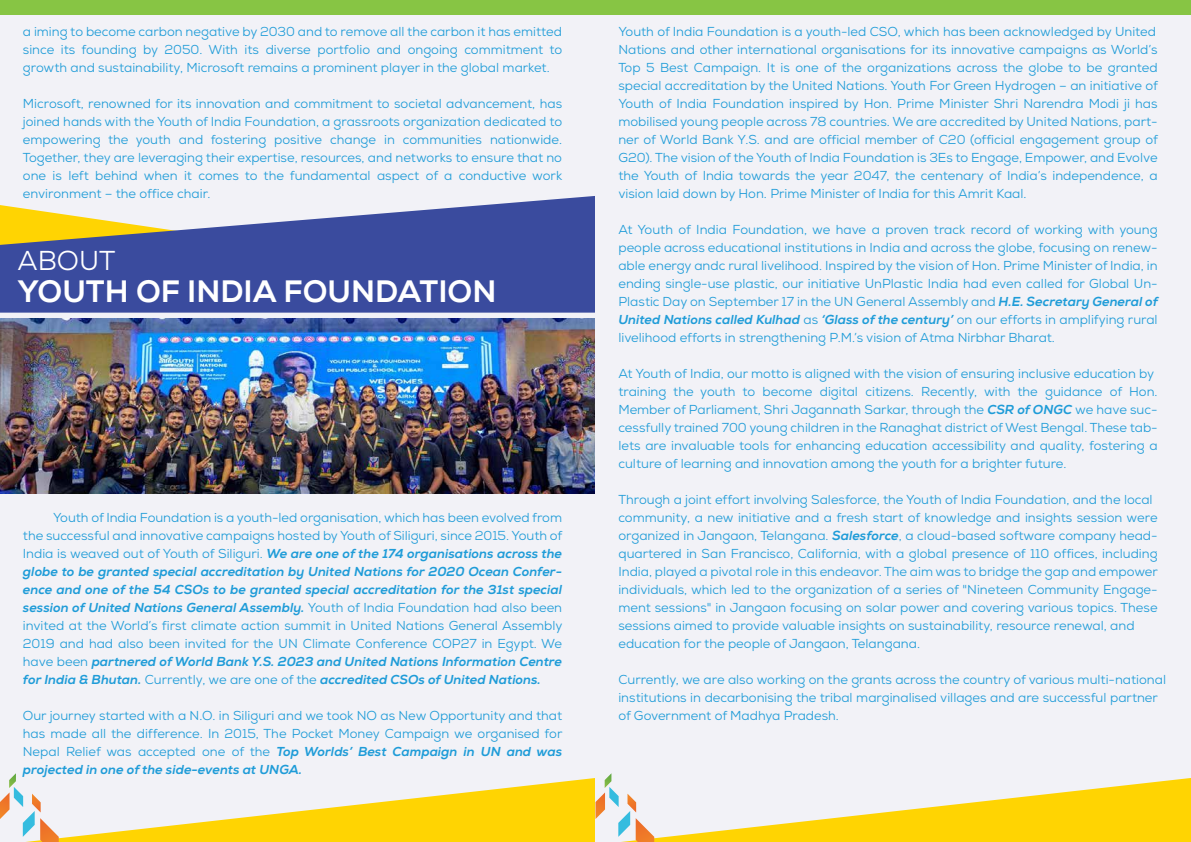
<style>
.page{position:relative;width:1191px;height:842px;background:#fff}
.page>*{position:absolute;margin:0;border:0;box-sizing:border-box;transform-origin:0 0}
.t1{font:800 30.9px "Nexa";color:#fff}
.t2{font:27.3px "Nexa";color:#fff}
.t3{font:13px/18px "Nexa";color:#1f9cd8;text-align:justify}
.s1{font-weight:800;font-style:italic}
</style>
<div class="page">
<div style="left:0;top:0;width:595px;height:842px;background:#f2f2f7"></div>
<img style="left:0;top:319px;width:595px;height:175px">
<svg style="left:0;top:196px;width:595px;height:117px;fill:#3a4b9e"></svg>
<div style="left:0;top:0;width:595px;height:15px;background:#87c544"></div>
<div style="left:595px;top:0;width:596px;height:842px;background:#f2f2f7"></div>
<svg style="left:0;top:773px;width:1191px;height:69px"></svg>
<div style="left:595px;top:0;width:596px;height:15px;background:#87c544"></div>
<p class="t3" style="left:23px;top:23px;width:541px">a iming to become carbon negative by 2030 and to remove all the carbon it has emitted since its founding by 2050. With its diverse portfolio and ongoing commitment to growth and sustainability, Microsoft remains a prominent player in the global market.</p>
<p class="t3" style="left:23px;top:95px;width:541px">Microsoft, renowned for its innovation and commitment to societal advancement, has joined hands with the Youth of India Foundation, a grassroots organization dedicated to empowering the youth and fostering positive change in communities nationwide.<br>Together, they are leveraging their expertise, resources, and networks to ensure that no one is left behind when it comes to the fundamental aspect of a conductive work environment – the office chair.</p>
<h2 class="t2" style="left:18px;top:243px;width:99px">ABOUT</h2>
<h1 class="t1" style="left:18px;top:272px;width:480px">YOUTH OF INDIA FOUNDATION</h1>
<p class="t3" style="left:23px;top:508px;width:541px;text-indent:30px">Youth of India Foundation is a youth-led organisation, which has been evolved from the successful and innovative campaigns hosted by Youth of Siliguri, since 2015. Youth of India is weaved out of Youth of Siliguri. <span class="s1">We are one of the 174 organisations across the globe to be granted special accreditation by United Nations for 2020 Ocean Confer&shy;ence and one of the 54 CSOs to be granted special accreditation for the 31st special session of United Nations General Assembly.</span> Youth of India Foundation had also been invited at the World’s first climate action summit in United Nations General Assembly 2019 and had also been invited for the UN Climate Conference COP27 in Egypt. We have been <span class="s1">partnered of World Bank Y.S. 2023 and United Nations Information Centre for India &amp; Bhutan.</span> Currently, we are one of the <span class="s1">accredited CSOs of United Nations.</span></p>
<p class="t3" style="left:23px;top:706px;width:541px">Our journey started with a N.O. in Siliguri and we took NO as New Opportunity and that has made all the difference. In 2015, The Pocket Money Campaign we organised for Nepal Relief was accepted one of the <span class="s1">Top Worlds’ Best Campaign in UN and was projected in one of the side-events at UNGA.</span></p>
<p class="t3" style="left:618px;top:23px;width:541px;text-align:left">Youth of India Foundation is a youth-led CSO, which has been acknowledged by United Nations and other international organisations for its innovative campaigns as World’s Top 5 Best Campaign. It is one of the organizations across the globe to be granted special accreditation by the United Nations. Youth For Green Hydrogen – an initiative of Youth of India Foundation inspired by Hon. Prime Minister Shri Narendra Modi ji has mobilised young people across 78 countries. We are accredited by United Nations, part&shy;ner of World Bank Y.S. and are official member of C20 (official engagement group of G20). The vision of the Youth of India Foundation is 3Es to Engage, Empower, and Evolve the Youth of India towards the year 2047, the centenary of India’s independence, a vision laid down by Hon. Prime Minister of India for this Amrit Kaal.</p>
<p class="t3" style="left:618px;top:221px;width:541px">At Youth of India Foundation, we have a proven track record of working with young people across educational institutions in India and across the globe, focusing on renew&shy;able energy andc rural livelihood. Inspired by the vision of Hon. Prime Minister of India, in ending single-use plastic, our initiative UnPlastic India had even called for Global Un-Plastic Day on September 17 in the UN General Assembly and <span class="s1">H.E. Secretary General of United Nations called Kulhad</span> as <span class="s1">‘Glass of the century’</span> on our efforts in amplifying rural livelihood efforts in strengthening P.M.’s vision of Atma Nirbhar Bharat.</p>
<p class="t3" style="left:618px;top:365px;width:541px;text-align:left">At Youth of India, our motto is aligned with the vision of ensuring inclusive education by training the youth to become digital citizens. Recently, with the guidance of Hon.<br>Member of Parliament, Shri Jagannath Sarkar, through the <span class="s1">CSR of ONGC</span> we have suc&shy;cessfully trained 700 young children in the Ranaghat district of West Bengal. These tab&shy;lets are invaluable tools for enhancing education accessibility and quality, fostering a culture of learning and innovation among the youth for a brighter future.</p>
<p class="t3" style="left:618px;top:491px;width:541px;text-align:left">Through a joint effort involving Salesforce, the Youth of India Foundation, and the local community, a new initiative and a fresh start of knowledge and insights session were organized in Jangaon, Telangana. <span class="s1">Salesforce</span>, a cloud-based software company head&shy;quartered in San Francisco, California, with a global presence of 110 offices, including India, played a pivotal role in this endeavor. The aim was to bridge the gap and empower individuals, which led to the organization of a series of "Nineteen Community Engage&shy;ment sessions" in Jangaon focusing on solar power and covering various topics. These sessions aimed to provide valuable insights on sustainability, resource renewal, and education for the people of Jangaon, Telangana.</p>
<p class="t3" style="left:618px;top:671px;width:549px;text-align:left">Currently, we are also working on the grants across the country of various multi-national institutions in decarbonising the tribal marginalised villages and are successful partner of Government of Madhya Pradesh.</p>
</div>
